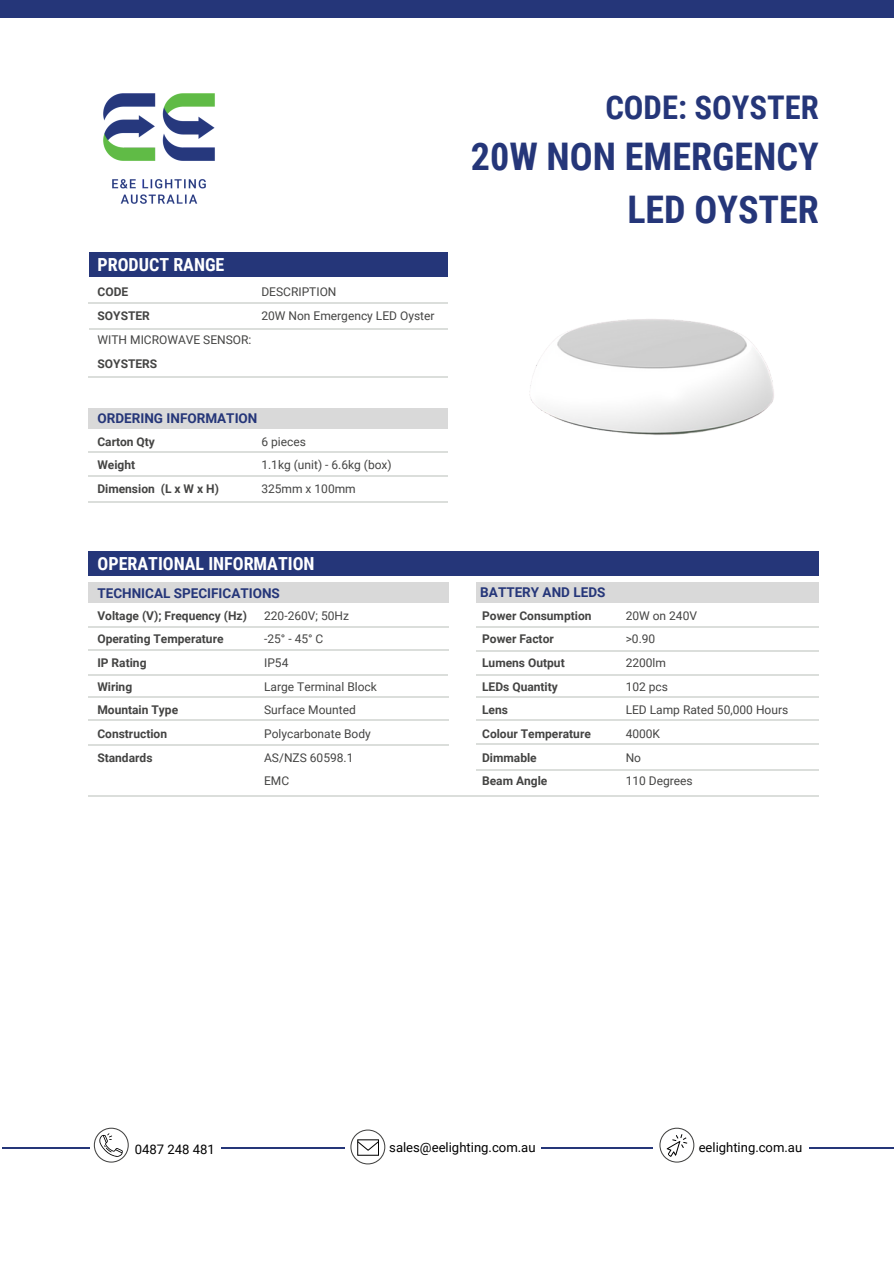
<style>
.page{position:relative;width:894px;height:1264px;background:#fff}
.page>*{position:absolute;margin:0;border:0;box-sizing:border-box;transform-origin:0 0}
.t1{font:700 38.1px/52.9px "Roboto Condensed";color:#253679;text-align:right}
.t2{font:700 32.55px "Roboto Condensed";color:#253679}
.t3{font:700 18px "Roboto Condensed";color:#fff}
.t4{font:700 13.5px "Roboto";color:#253679}
.t5{font:13.05px "Roboto";color:#000}
.t6{font:12px/23.7px "Roboto";color:#444443}
.t7{font:700 12px/23.7px "Roboto";color:#444443}
</style>
<div class="page">
<img style="left:103px;top:93px;width:112px;height:111px">
<div style="left:0;top:0;width:893px;height:18px;background:#253679"></div>
<hr style="left:2px;top:1147px;width:891px;height:1px;background:#253679">
<div style="left:653px;top:1127px;width:155px;height:39px;background:#fff"></div>
<svg style="left:659px;top:1127px;width:35px;height:35px"></svg>
<div style="left:345px;top:1127px;width:196px;height:39px;background:#fff"></div>
<svg style="left:350px;top:1129px;width:35px;height:35px"></svg>
<div style="left:90px;top:1123px;width:130px;height:39px;background:#fff"></div>
<svg style="left:94px;top:1127px;width:35px;height:35px"></svg>
<div style="left:89px;top:252px;width:509px;height:25px;background:#253679"></div>
<hr style="left:81px;top:302px;width:723px;height:2px;background:#dbdedb">
<hr style="left:86px;top:451px;width:430px;height:1px;background:#dbdedb">
<hr style="left:82px;top:475px;width:430px;height:2px;background:#dbdedb">
<div style="left:86px;top:408px;width:430px;height:20px;background:#d9d9d9"></div>
<hr style="left:87px;top:501px;width:719px;height:2px;background:#dbdedb">
<hr style="left:88px;top:328px;width:719px;height:1px;background:#dbdedb">
<hr style="left:86px;top:376px;width:719px;height:1px;background:#dbdedb">
<div style="left:51px;top:551px;width:785px;height:25px;background:#253679"></div>
<div style="left:466px;top:582px;width:381px;height:21px;background:#d9d9d9"></div>
<div style="left:88px;top:582px;width:368px;height:21px;background:#d9d9d9"></div>
<hr style="left:476px;top:650px;width:381px;height:1px;background:#dbdedb">
<hr style="left:476px;top:674px;width:381px;height:1px;background:#dbdedb">
<hr style="left:84px;top:626px;width:371px;height:2px;background:#dbdedb">
<hr style="left:82px;top:674px;width:365px;height:1px;background:#dbdedb">
<hr style="left:82px;top:696px;width:370px;height:2px;background:#dbdedb">
<hr style="left:84px;top:719px;width:382px;height:1px;background:#dbdedb">
<hr style="left:85px;top:744px;width:371px;height:1px;background:#dbdedb">
<hr style="left:74px;top:649px;width:381px;height:1px;background:#dbdedb">
<hr style="left:476px;top:626px;width:381px;height:1px;background:#dbdedb">
<hr style="left:84px;top:795px;width:795px;height:1px;background:#dbdedb">
<div style="left:2px;top:27px;width:85px;height:1106px;background:#fff"></div>
<hr style="left:476px;top:696px;width:407px;height:1px;background:#dbdedb">
<hr style="left:473px;top:719px;width:417px;height:1px;background:#dbdedb">
<hr style="left:476px;top:743px;width:412px;height:1px;background:#dbdedb">
<hr style="left:473px;top:769px;width:408px;height:1px;background:#dbdedb">
<div style="left:449px;top:582px;width:27px;height:206px;background:#fff"></div>
<div style="left:818px;top:44px;width:75px;height:1073px;background:#fff"></div>
<div style="left:448px;top:241px;width:445px;height:281px;background:#fff"></div>
<img style="left:529px;top:319px;width:245px;height:116px">
<h3 class="t3" style="left:97px;top:254px;width:128px">PRODUCT RANGE</h3>
<p class="t7" style="left:97px;top:280px;width:54px">CODE<br>SOYSTER</p>
<p class="t6" style="left:97px;top:328px;width:155px">WITH MICROWAVE SENSOR:</p>
<p class="t7" style="left:97px;top:352px;width:61px">SOYSTERS</p>
<p class="t6" style="left:261px;top:280px;width:175px">DESCRIPTION<br>20W Non Emergency LED Oyster</p>
<p class="t4" style="left:97px;top:410px;width:161px">ORDERING INFORMATION</p>
<p class="t7" style="left:97px;top:430px;width:123px">Carton Qty<br>Weight<br>Dimension (L x W x H)</p>
<p class="t6" style="left:261px;top:430px;width:132px">6 pieces<br>1.1kg (unit) - 6.6kg (box)<br>325mm x 100mm</p>
<h2 class="t2" style="left:605px;top:89px;width:215px">CODE: SOYSTER</h2>
<h1 class="t1" style="left:471px;top:131px;width:349px">20W NON EMERGENCY<br>LED OYSTER</h1>
<h3 class="t3" style="left:97px;top:553px;width:218px">OPERATIONAL INFORMATION</h3>
<p class="t4" style="left:97px;top:585px;width:184px">TECHNICAL SPECIFICATIONS</p>
<p class="t4" style="left:480px;top:584px;width:127px">BATTERY AND LEDS</p>
<p class="t7" style="left:97px;top:603px;width:151px">Voltage (V); Frequency (Hz)<br>Operating Temperature<br>IP Rating<br>Wiring<br>Mountain Type<br>Construction<br>Standards</p>
<p class="t6" style="left:264px;top:603px;width:114px">220-260V; 50Hz<br>-25° - 45° C<br>IP54<br>Large Terminal Block<br>Surface Mounted<br>Polycarbonate Body<br>AS/NZS 60598.1<br>EMC</p>
<p class="t7" style="left:482px;top:603px;width:111px">Power Consumption<br>Power Factor<br>Lumens Output<br>LEDs Quantity<br>Lens<br>Colour Temperature<br>Dimmable<br>Beam Angle</p>
<p class="t6" style="left:625px;top:603px;width:164px">20W on 240V<br>&gt;0.90<br>2200lm<br>102 pcs<br>LED Lamp Rated 50,000 Hours<br>4000K<br>No<br>110 Degrees</p>
<p class="t5" style="left:135px;top:1141px;width:81px">0487 248 481</p>
<p class="t5" style="left:389px;top:1139px;width:148px">sales@eelighting.com.au</p>
<p class="t5" style="left:698px;top:1139px;width:105px">eelighting.com.au</p>
</div>
